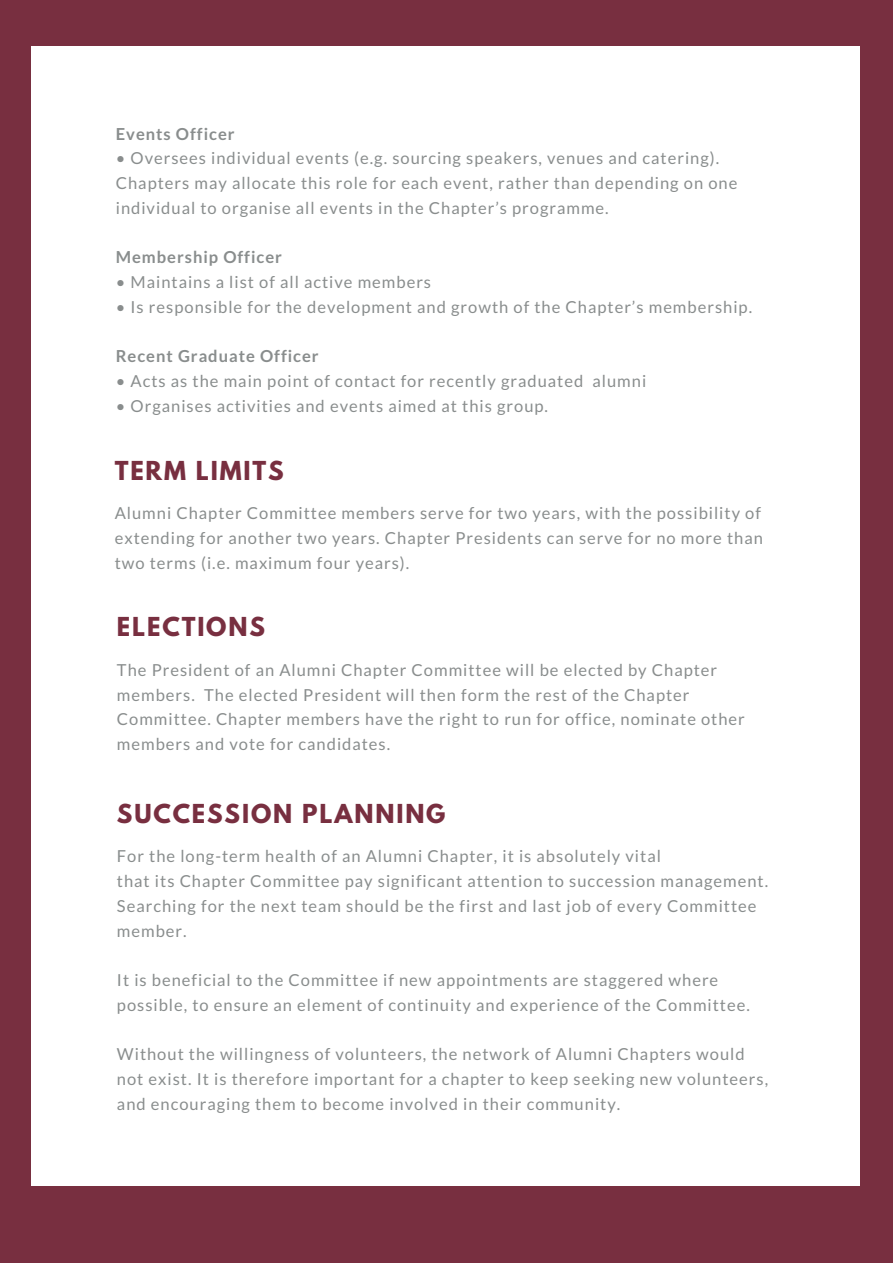
<style>
.page{position:relative;width:893px;height:1263px;background:#fff}
.page>*{position:absolute;margin:0;border:0;box-sizing:border-box;transform-origin:0 0}
.t1{font:700 23.1px "League Spartan";letter-spacing:.08em;color:#782f40}
.t2{font:16.5px/24.8px "Lato";letter-spacing:.06em;color:#898d8d}
.t3{font:700 16.5px "Lato";letter-spacing:.06em;color:#898d8d}
</style>
<div class="page">
<div style="left:0;top:0;width:892px;height:1262px;background:#782f40"></div>
<div style="left:31px;top:46px;width:829px;height:1140px;background:#fff"></div>
<p class="t3" style="left:116px;top:123px;width:120px">Events Officer</p>
<p class="t2" style="left:116px;top:146px;width:623px">• Oversees individual events (e.g. sourcing speakers, venues and catering).<br>Chapters may allocate this role for each event, rather than depending on one individual to organise all events in the Chapter’s programme.</p>
<p class="t3" style="left:116px;top:247px;width:168px">Membership Officer</p>
<p class="t2" style="left:116px;top:269px;width:317px">• Maintains a list of all active members</p>
<p class="t2" style="left:116px;top:294px;width:637px">• Is responsible for the development and growth of the Chapter’s membership.</p>
<p class="t3" style="left:116px;top:346px;width:204px">Recent Graduate Officer</p>
<p class="t2" style="left:116px;top:368px;width:532px">• Acts as the main point of contact for recently graduated alumni</p>
<p class="t2" style="left:116px;top:393px;width:434px">• Organises activities and events aimed at this group.</p>
<h1 class="t1" style="left:115px;top:459px;width:170px">TERM LIMITS</h1>
<p class="t2" style="left:115px;top:501px;width:649px;text-align:justify">Alumni Chapter Committee members serve for two years, with the possibility of extending for another two years. Chapter Presidents can serve for no more than two terms (i.e. maximum four years).</p>
<h1 class="t1" style="left:117px;top:615px;width:149px">ELECTIONS</h1>
<p class="t2" style="left:117px;top:657px;width:629px">The President of an Alumni Chapter Committee will be elected by Chapter members. The elected President will then form the rest of the Chapter Committee. Chapter members have the right to run for office, nominate other members and vote for candidates.</p>
<h1 class="t1" style="left:117px;top:802px;width:330px">SUCCESSION PLANNING</h1>
<p class="t2" style="left:117px;top:843px;width:652px">For the long-term health of an Alumni Chapter, it is absolutely vital<br>that its Chapter Committee pay significant attention to succession management.<br>Searching for the next team should be the first and last job of every Committee member.</p>
<p class="t2" style="left:117px;top:967px;width:634px">It is beneficial to the Committee if new appointments are staggered where possible, to ensure an element of continuity and experience of the Committee.</p>
<p class="t2" style="left:117px;top:1041px;width:652px">Without the willingness of volunteers, the network of Alumni Chapters would not exist. It is therefore important for a chapter to keep seeking new volunteers, and encouraging them to become involved in their community.</p>
</div>
